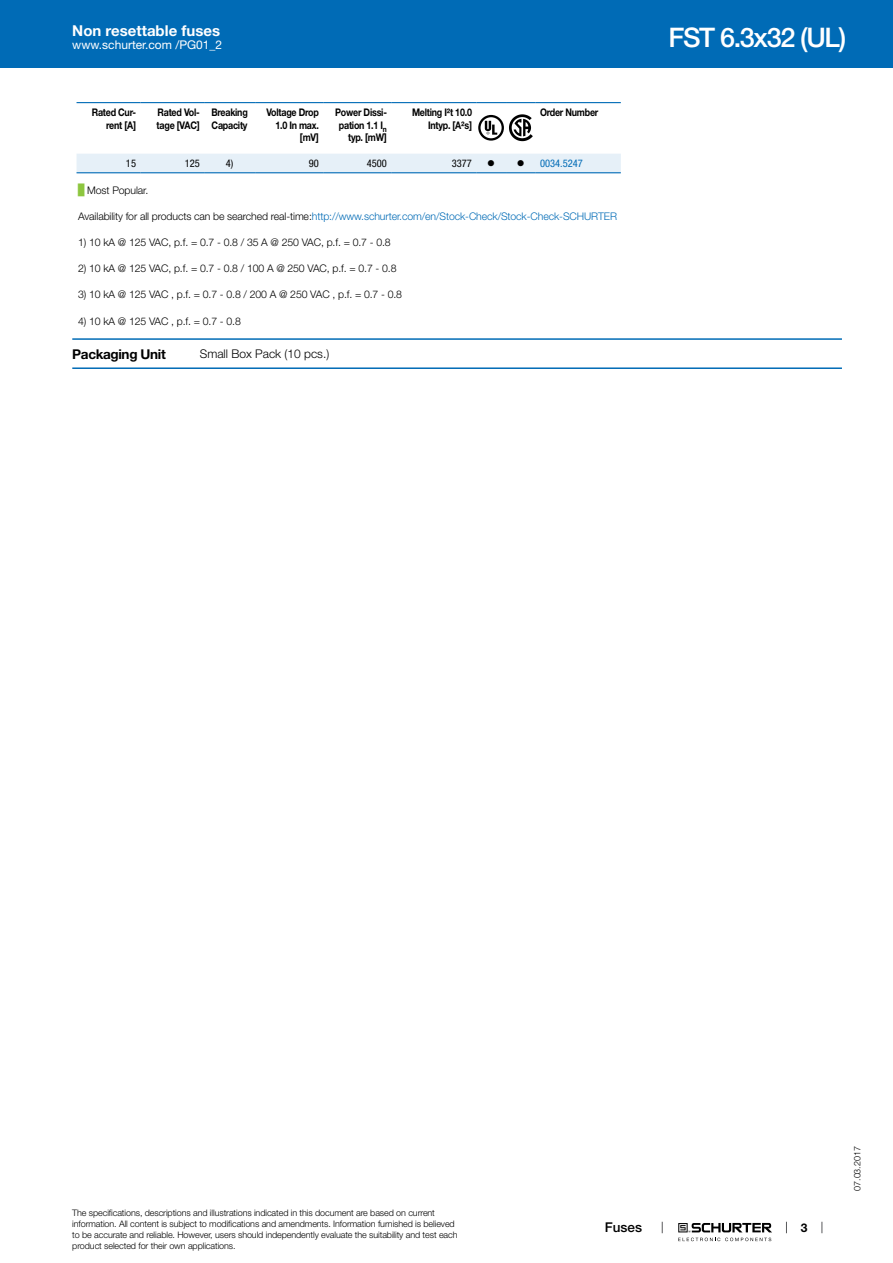
<style>
.page{position:relative;width:893px;height:1263px;background:#fff}
.page>*{position:absolute;margin:0;border:0;box-sizing:border-box;transform-origin:0 0}
.t1{font:500 27px "Helvetica Neue LT";letter-spacing:-.05em;color:#fff}
.t2{font:700 15px "Helvetica Neue LT";color:#fff}
.t3{font:700 13.5px "Helvetica Neue LT";letter-spacing:-.025em;color:#000}
.t4{font:500 13.5px "Helvetica Neue LT";color:#000}
.t5{font:12px "Helvetica Neue LT";color:#fff}
.t6{font:300 12px "Helvetica Neue LT";color:#000}
.t7{font:700 12px "Helvetica Neue LT";color:#000}
.t8{font:300 10.5px "Helvetica Neue LT";letter-spacing:-.01em;color:#000}
.t9{font:700 10.5px/12.6px "Helvetica Neue LT";letter-spacing:-.025em;color:#000;text-align:right;scale:.85 1}
.t10{font:300 10.5px "Helvetica Neue LT";letter-spacing:-.01em;color:#006bb6}
.t11{font:condensed 10.5px "Helvetica Neue LT";color:#000}
.t12{font:condensed 10.5px "Helvetica Neue LT";color:#006bb6}
.t13{font:300 9px/10.8px "Helvetica Neue LT";letter-spacing:-.01em;color:#000}
.s1{font-family:"Arial Unicode MS";font-weight:400;color:#8dc63f}
.s2{color:#000}
</style>
<div class="page">
<svg style="left:678px;top:1223px;width:94px;height:18px"></svg>
<div style="left:0;top:0;width:893px;height:68px;background:#006bb6"></div>
<svg style="left:77px;top:173px;width:544px;height:1px"></svg>
<hr style="left:77px;top:102px;width:63px;height:1px;background:#006bb6">
<hr style="left:140px;top:102px;width:64px;height:1px;background:#006bb6">
<hr style="left:204px;top:102px;width:51px;height:1px;background:#006bb6">
<hr style="left:255px;top:102px;width:68px;height:1px;background:#006bb6">
<hr style="left:323px;top:102px;width:68px;height:1px;background:#006bb6">
<hr style="left:391px;top:102px;width:85px;height:1px;background:#006bb6">
<hr style="left:476px;top:102px;width:30px;height:1px;background:#006bb6">
<hr style="left:506px;top:102px;width:30px;height:1px;background:#006bb6">
<hr style="left:536px;top:102px;width:85px;height:1px;background:#006bb6">
<hr style="left:72px;top:338px;width:770px;height:2px;background:#006bb6">
<hr style="left:72px;top:367px;width:770px;height:2px;background:#006bb6">
<svg style="left:77px;top:103px;width:544px;height:70px"></svg>
<h2 class="t2" style="left:72px;top:21px;width:149px">Non resettable fuses</h2>
<h3 class="t5" style="left:72px;top:38px;width:151px">www.schurter.com /PG01_2</h3>
<p class="t9" style="left:92px;top:106px;width:54px">Rated Cur&shy;rent [A]</p>
<p class="t9" style="left:157px;top:106px;width:52px;text-align:left">Rated Vol&shy;tage [VAC]</p>
<p class="t9" style="left:211px;top:106px;width:44px;text-align:left">Breaking<br>Capacity</p>
<p class="t9" style="left:266px;top:106px;width:63px">Voltage Drop<br>1.0 In max. [mV]</p>
<p class="t9" style="left:335px;top:106px;width:62px">Power Dissi&shy;pation 1.1 I<sub>n </sub>typ. [mW]</p>
<p class="t9" style="left:412px;top:106px;width:72px">Melting I²t 10.0<br>Intyp. [A²s]</p>
<p class="t9" style="left:540px;top:106px;width:70px">Order Number</p>
<p class="t11" style="left:126px;top:157px;width:12px">15</p>
<p class="t11" style="left:185px;top:157px;width:17px">125</p>
<p class="t11" style="left:226px;top:157px;width:9px">4)</p>
<p class="t11" style="left:309px;top:157px;width:12px">90</p>
<p class="t11" style="left:367px;top:157px;width:22px">4500</p>
<p class="t11" style="left:452px;top:157px;width:22px">3377</p>
<p class="t12" style="left:540px;top:157px;width:44px">0034.5247</p>
<p class="t8" style="left:78px;top:184px;width:72px"><span class="s1">█</span> Most Popular.</p>
<p class="t10" style="left:78px;top:210px;width:540px"><span class="s2">Availability for all products can be searched real-time:</span>http://www.schurter.com/en/Stock-Check/Stock-Check-SCHURTER</p>
<p class="t8" style="left:78px;top:236px;width:314px">1) 10 kA @ 125 VAC, p.f. = 0.7 - 0.8 / 35 A @ 250 VAC, p.f. = 0.7 - 0.8</p>
<p class="t8" style="left:78px;top:262px;width:320px">2) 10 kA @ 125 VAC, p.f. = 0.7 - 0.8 / 100 A @ 250 VAC, p.f. = 0.7 - 0.8</p>
<p class="t8" style="left:78px;top:288px;width:325px">3) 10 kA @ 125 VAC , p.f. = 0.7 - 0.8 / 200 A @ 250 VAC , p.f. = 0.7 - 0.8</p>
<p class="t8" style="left:78px;top:314px;width:164px">4) 10 kA @ 125 VAC , p.f. = 0.7 - 0.8</p>
<h3 class="t3" style="left:72px;top:346px;width:95px">Packaging Unit</h3>
<h3 class="t6" style="left:200px;top:346px;width:131px">Small Box Pack (10 pcs.)</h3>
<h1 class="t1" style="left:668px;top:21px;width:179px">FST 6.3x32 (UL)</h1>
<p class="t13" style="left:72px;top:1207px;width:387px">The specifications, descriptions and illustrations indicated in this document are based on current information. All content is subject to modifications and amendments. Information furnished is believed to be accurate and reliable. However, users should independently evaluate the suitability and test each product selected for their own applications.</p>
<h3 class="t4" style="left:605px;top:1219px;width:39px">Fuses</h3>
<h3 class="t7" style="left:801px;top:1220px;width:8px">3</h3>
<p class="t13" style="left:852px;top:1191px;width:46px;rotate:-90deg">07.03.2017</p>
</div>
